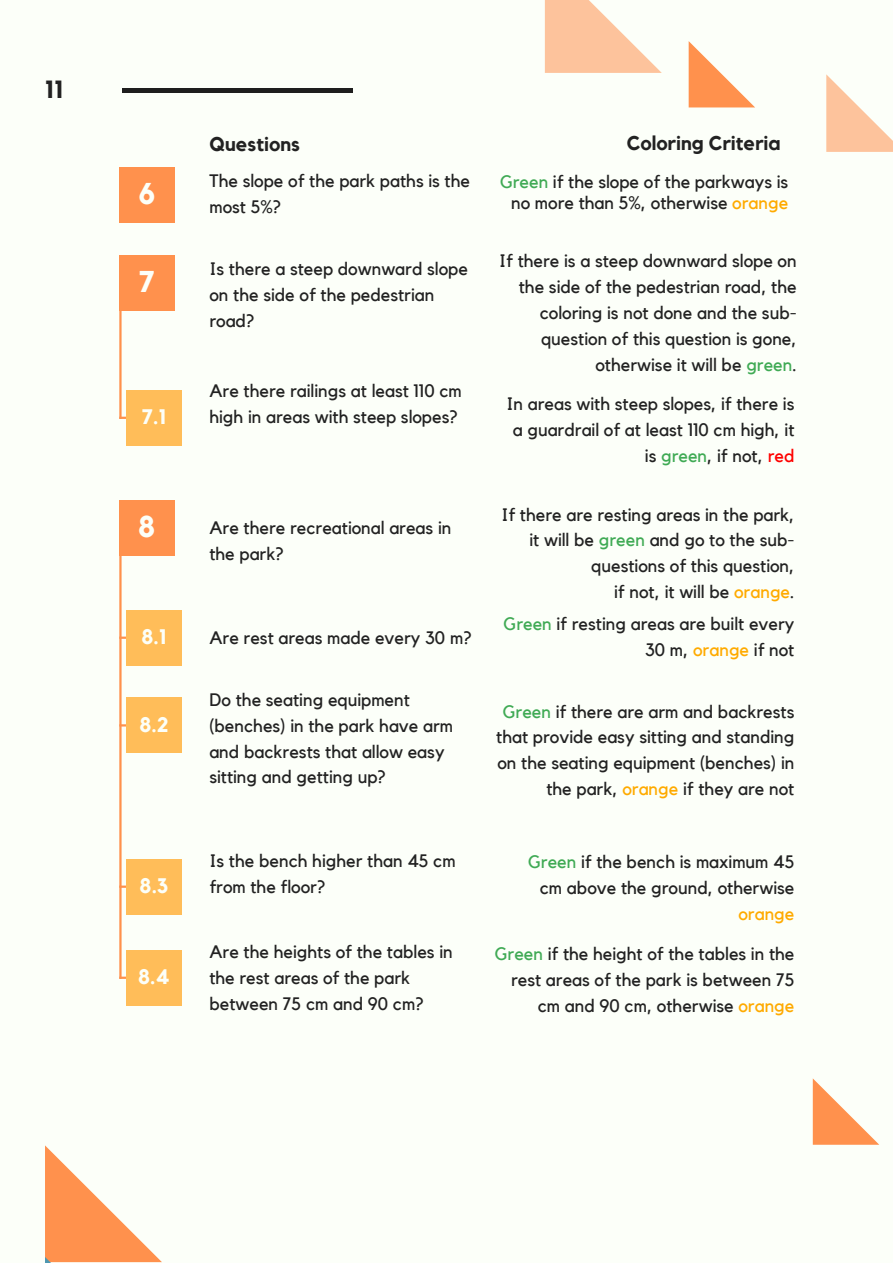
<style>
.page{position:relative;width:893px;height:1264px;background:#fff}
.page>*{position:absolute;margin:0;border:0;box-sizing:border-box;transform-origin:0 0}
.t1{font:700 30px "Kollektif";color:#fcfff9}
.t2{font:700 24.75px "Kollektif";color:#222}
.t3{font:700 21px "Kollektif";color:#fcfff9}
.t4{font:700 19.8px "Kollektif";color:#222}
.t5{font:18px/25.8px "Kollektif";color:#222;text-align:right}
.t6{font:18px "Kollektif";color:#fa0}
.s1{color:#40aa55}
.s2{color:#fa0}
.s3{color:#f00}
</style>
<div class="page">
<div style="left:0;top:0;width:892px;height:1262px;background:#fcfff9"></div>
<svg style="left:812px;top:1078px;width:67px;height:66px"></svg>
<hr style="left:122px;top:88px;width:231px;height:4px;background:#1e1e1e">
<div style="left:119px;top:168px;width:55px;height:55px;background:#ff914d"></div>
<div style="left:119px;top:501px;width:55px;height:55px;background:#ff914d"></div>
<svg style="left:45px;top:1145px;width:117px;height:117px"></svg>
<div style="left:119px;top:255px;width:55px;height:55px;background:#ff914d"></div>
<hr style="left:119px;top:301px;width:3px;height:118px;background:#ff914d">
<hr style="left:119px;top:546px;width:2px;height:432px;background:#ff914d">
<hr style="left:119px;top:416px;width:33px;height:3px;background:#ff914d">
<div style="left:126px;top:390px;width:56px;height:55px;background:#ffbd59"></div>
<hr style="left:119px;top:636px;width:33px;height:3px;background:#ff914d">
<div style="left:126px;top:610px;width:56px;height:55px;background:#ffbd59"></div>
<hr style="left:119px;top:724px;width:33px;height:2px;background:#ff914d">
<div style="left:126px;top:698px;width:56px;height:55px;background:#ffbd59"></div>
<hr style="left:119px;top:885px;width:33px;height:2px;background:#ff914d">
<div style="left:126px;top:859px;width:56px;height:55px;background:#ffbd59"></div>
<hr style="left:119px;top:976px;width:33px;height:2px;background:#ff914d">
<div style="left:126px;top:950px;width:56px;height:55px;background:#ffbd59"></div>
<svg style="left:688px;top:41px;width:67px;height:66px"></svg>
<svg style="left:545px;top:0;width:116px;height:73px"></svg>
<svg style="left:826px;top:74px;width:66px;height:78px"></svg>
<h2 class="t2" style="left:45px;top:75px;width:20px">11</h2>
<h1 class="t1" style="left:138px;top:176px;width:19px">6</h1>
<h1 class="t1" style="left:139px;top:264px;width:18px">7</h1>
<p class="t3" style="left:142px;top:404px;width:26px">7.1</p>
<h1 class="t1" style="left:138px;top:509px;width:19px">8</h1>
<p class="t3" style="left:142px;top:624px;width:26px">8.1</p>
<p class="t3" style="left:139px;top:712px;width:31px">8.2</p>
<p class="t3" style="left:140px;top:873px;width:30px">8.3</p>
<p class="t3" style="left:138px;top:964px;width:33px">8.4</p>
<p class="t4" style="left:209px;top:133px;width:92px">Questions</p>
<p class="t5" style="left:209px;top:168px;width:262px;text-align:left">The slope of the park paths is the most 5%?</p>
<p class="t5" style="left:209px;top:256px;width:260px;text-align:left">Is there a steep downward slope on the side of the pedestrian road?</p>
<p class="t5" style="left:209px;top:378px;width:254px;text-align:left">Are there railings at least 110 cm high in areas with steep slopes?</p>
<p class="t5" style="left:209px;top:514px;width:243px;text-align:left">Are there recreational areas in the park?</p>
<p class="t5" style="left:209px;top:625px;width:264px">Are rest areas made every 30 m?</p>
<p class="t5" style="left:209px;top:686px;width:245px;text-align:left">Do the seating equipment (benches) in the park have arm and backrests that allow easy sitting and getting up?</p>
<p class="t5" style="left:209px;top:848px;width:248px;text-align:left">Is the bench higher than 45 cm from the floor?</p>
<p class="t5" style="left:209px;top:939px;width:245px;text-align:left">Are the heights of the tables in the rest areas of the park between 75 cm and 90 cm?</p>
<p class="t4" style="left:626px;top:132px;width:155px">Coloring Criteria</p>
<p class="t5" style="left:500px;top:169px;width:290px"><span class="s1">Green</span> if the slope of the parkways is</p>
<p class="t5" style="left:511px;top:190px;width:279px">no more than 5%, otherwise <span class="s2">orange</span></p>
<p class="t5" style="left:499px;top:248px;width:299px">If there is a steep downward slope on the side of the pedestrian road, the coloring is not done and the sub&shy;question of this question is gone, otherwise it will be <span class="s1">green</span>.</p>
<p class="t5" style="left:506px;top:391px;width:289px">In areas with steep slopes, if there is a guardrail of at least 110 cm high, it is <span class="s1">green</span>, if not, <span class="s3">red</span></p>
<p class="t5" style="left:501px;top:501px;width:294px">If there are resting areas in the park, it will be <span class="s1">green</span> and go to the sub&shy;questions of this question,<br>if not, it will be <span class="s2">orange</span>.</p>
<p class="t5" style="left:503px;top:610px;width:292px"><span class="s1">Green</span> if resting areas are built every<br>30 m, <span class="s2">orange</span> if not</p>
<p class="t5" style="left:496px;top:698px;width:300px"><span class="s1">Green</span> if there are arm and backrests that provide easy sitting and standing on the seating equipment (benches) in the park, <span class="s2">orange</span> if they are not</p>
<p class="t5" style="left:528px;top:848px;width:268px"><span class="s1">Green</span> if the bench is maximum 45 cm above the ground, otherwise</p>
<p class="t6" style="left:738px;top:902px;width:58px">orange</p>
<p class="t5" style="left:494px;top:940px;width:301px"><span class="s1">Green</span> if the height of the tables in the rest areas of the park is between 75 cm and 90 cm, otherwise <span class="s2">orange</span></p>
</div>
